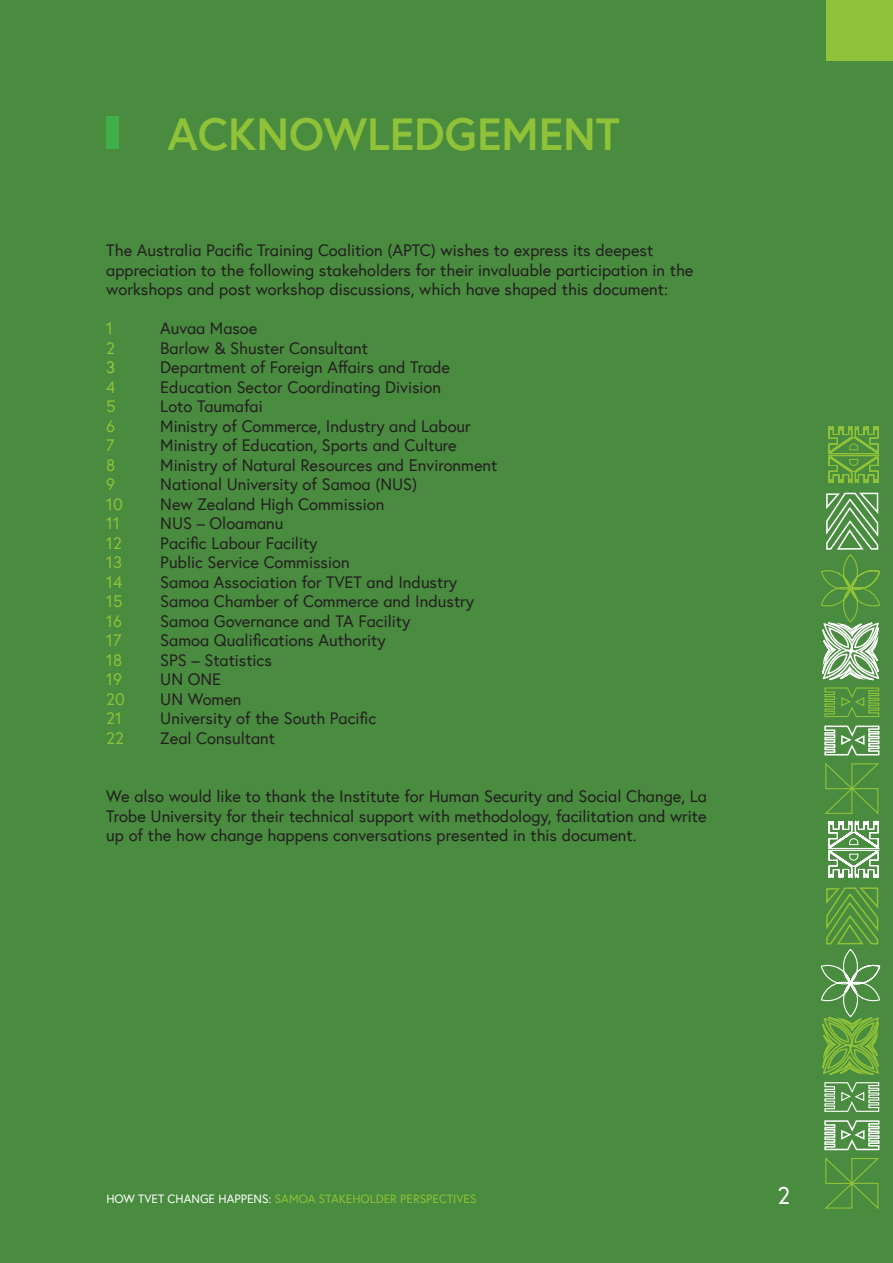
<style>
.page{position:relative;width:893px;height:1263px;background:#498b3f}
.page>*{position:absolute;margin:0;border:0;box-sizing:border-box;transform-origin:0 0}
.t1{font:700 45px "Europa";color:#8fc238}
.t2{font:24px "Europa";color:#fff}
.t3{font:16.5px "Europa";color:#241f21}
.t4{font:16.5px/19.5px "Europa";color:#231f20;text-align:justify}
.t5{font:16.5px "Europa";color:#8fc238}
.t6{font:16.5px "Europa";color:#97c93c}
.t7{font:12px "Europa";color:#8fc238}
.s1{color:#fff}
</style>
<div class="page">
<svg style="left:825px;top:1157px;width:54px;height:52px"></svg>
<svg style="left:824px;top:1120px;width:56px;height:31px"></svg>
<svg style="left:820px;top:887px;width:61px;height:225px"></svg>
<svg style="left:825px;top:763px;width:54px;height:116px"></svg>
<svg style="left:824px;top:725px;width:56px;height:31px"></svg>
<svg style="left:828px;top:426px;width:51px;height:58px"></svg>
<svg style="left:821px;top:492px;width:60px;height:225px"></svg>
<div style="left:826px;top:0;width:67px;height:60px;background:#8fc238"></div>
<div style="left:106px;top:117px;width:13px;height:32px;background:#40ae49"></div>
<p class="t1" style="left:168px;top:104px;width:454px">ACKNOWLEDGEMENT</p>
<p class="t4" style="left:106px;top:240px;width:548px">The Australia Pacific Training Coalition (APTC) wishes to express its deepest</p>
<p class="t4" style="left:106px;top:260px;width:589px">appreciation to the following stakeholders for their invaluable participation in the</p>
<p class="t4" style="left:106px;top:279px;width:563px">workshops and post workshop discussions, which have shaped this document:</p>
<p class="t5" style="left:106px;top:318px;width:8px">1</p>
<p class="t3" style="left:160px;top:318px;width:99px">Auvaa Masoe</p>
<p class="t5" style="left:106px;top:337px;width:10px">2</p>
<p class="t3" style="left:160px;top:337px;width:209px">Barlow &amp; Shuster Consultant</p>
<p class="t6" style="left:106px;top:357px;width:10px">3</p>
<p class="t3" style="left:160px;top:357px;width:291px">Department of Foreign Affairs and Trade</p>
<p class="t5" style="left:106px;top:376px;width:11px">4</p>
<p class="t3" style="left:160px;top:376px;width:282px">Education Sector Coordinating Division</p>
<p class="t5" style="left:106px;top:396px;width:11px">5</p>
<p class="t3" style="left:160px;top:396px;width:104px">Loto Taumafai</p>
<p class="t5" style="left:106px;top:415px;width:10px">6</p>
<p class="t3" style="left:160px;top:415px;width:312px">Ministry of Commerce, Industry and Labour</p>
<p class="t5" style="left:106px;top:435px;width:10px">7</p>
<p class="t3" style="left:160px;top:435px;width:298px">Ministry of Education, Sports and Culture</p>
<p class="t5" style="left:106px;top:454px;width:11px">8</p>
<p class="t3" style="left:160px;top:454px;width:339px">Ministry of Natural Resources and Environment</p>
<p class="t5" style="left:106px;top:474px;width:10px">9</p>
<p class="t3" style="left:160px;top:474px;width:258px">National University of Samoa (NUS)</p>
<p class="t5" style="left:106px;top:493px;width:18px">10</p>
<p class="t3" style="left:160px;top:493px;width:225px">New Zealand High Commission</p>
<p class="t5" style="left:106px;top:513px;width:15px">11</p>
<p class="t3" style="left:160px;top:513px;width:125px">NUS – Oloamanu</p>
<p class="t5" style="left:106px;top:532px;width:17px">12</p>
<p class="t3" style="left:160px;top:532px;width:159px">Pacific Labour Facility</p>
<p class="t5" style="left:106px;top:552px;width:17px">13</p>
<p class="t3" style="left:160px;top:552px;width:191px">Public Service Commission</p>
<p class="t5" style="left:106px;top:571px;width:17px">14</p>
<p class="t3" style="left:160px;top:571px;width:298px">Samoa Association for TVET and Industry</p>
<p class="t5" style="left:106px;top:591px;width:18px">15</p>
<p class="t3" style="left:160px;top:591px;width:315px">Samoa Chamber of Commerce and Industry</p>
<p class="t5" style="left:106px;top:610px;width:17px">16</p>
<p class="t3" style="left:160px;top:610px;width:251px">Samoa Governance and TA Facility</p>
<p class="t5" style="left:106px;top:630px;width:17px">17</p>
<p class="t3" style="left:160px;top:630px;width:227px">Samoa Qualifications Authority</p>
<p class="t5" style="left:106px;top:649px;width:17px">18</p>
<p class="t3" style="left:160px;top:649px;width:113px">SPS – Statistics</p>
<p class="t5" style="left:106px;top:669px;width:17px">19</p>
<p class="t3" style="left:160px;top:669px;width:62px">UN ONE</p>
<p class="t5" style="left:106px;top:688px;width:20px">20</p>
<p class="t3" style="left:160px;top:688px;width:83px">UN Women</p>
<p class="t5" style="left:106px;top:708px;width:17px">21</p>
<p class="t3" style="left:160px;top:708px;width:218px">University of the South Pacific</p>
<p class="t5" style="left:106px;top:727px;width:19px">22</p>
<p class="t3" style="left:160px;top:727px;width:116px">Zeal Consultant</p>
<p class="t4" style="left:106px;top:786px;width:602px">We also would like to thank the Institute for Human Security and Social Change, La Trobe University for their technical support with methodology, facilitation and write up of the how change happens conversations presented in this document.</p>
<p class="t7" style="left:106px;top:1191px;width:372px"><span class="s1">HOW TVET CHANGE HAPPENS:</span> SAMOA STAKEHOLDER PERSPECTIVES</p>
<h2 class="t2" style="left:778px;top:1180px;width:14px">2</h2>
</div>
